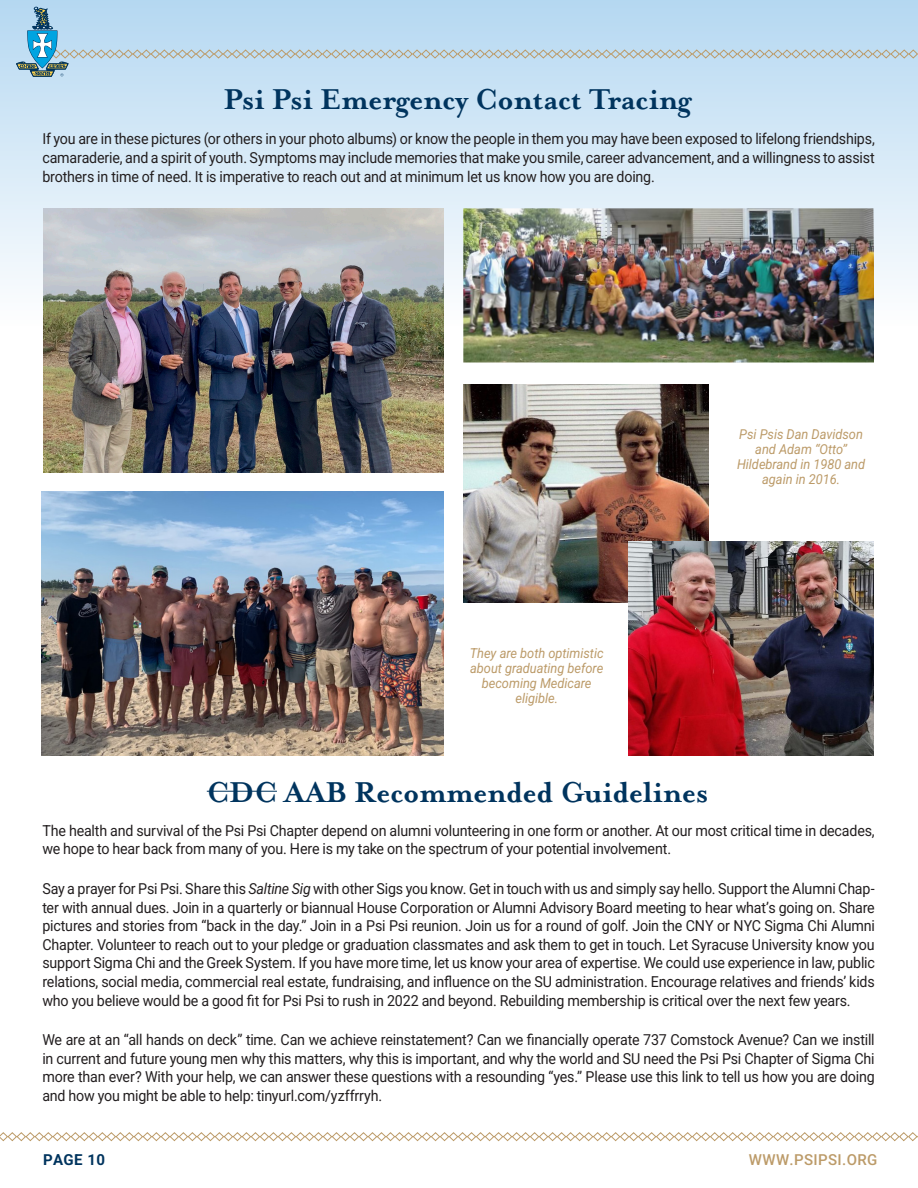
<style>
.page{position:relative;width:918px;height:1188px;background:#fff}
.page>*{position:absolute;margin:0;border:0;box-sizing:border-box;transform-origin:0 0}
.Header_1{font:700 33px "Mrs Eaves OT";letter-spacing:-.01em;color:#00345e}
.Body{font:15px/18.6px "Roboto";letter-spacing:-.015em;color:#231f20;text-align:justify;scale:.95 1}
.t1{font:500 15px "Roboto";letter-spacing:.025em;color:#bc9b69}
.t2{font:700 15px "Roboto";letter-spacing:.025em;color:#00345e}
.Captions{font:italic 13.5px/15px "Roboto";color:#bc9b69;text-align:center;scale:.95 1}
.s1{font-style:italic}
</style>
<div class="page">
<div style="left:0;top:0;width:918px;height:326px;background:linear-gradient(to bottom,#b5d8f1,#fefefe)"></div>
<svg style="left:16px;top:7px;width:902px;height:70px;background:#bad8ec"></svg>
<svg style="left:0;top:1132px;width:918px;height:10px"></svg>
<img style="left:43px;top:208px;width:401px;height:264px">
<img style="left:463px;top:208px;width:411px;height:155px">
<img style="left:41px;top:491px;width:403px;height:264px">
<hr style="left:207px;top:791px;width:70px;height:1px;background:#00345e">
<img style="left:463px;top:384px;width:246px;height:219px">
<img style="left:629px;top:541px;width:245px;height:214px">
<p class="Header_1" style="left:224px;top:80px;width:470px">Psi Psi Emergency Contact Tracing</p>
<p class="Body" style="left:42px;top:129px;width:878px">If you are in these pictures (or others in your photo albums) or know the people in them you may have been exposed to lifelong friendships, camaraderie, and a spirit of youth. Symptoms may include memories that make you smile, career advancement, and a willingness to assist brothers in time of need. It is imperative to reach out and at minimum let us know how you are doing.</p>
<p class="Captions" style="left:470px;top:646px;width:142px">They are both optimistic about graduating before becoming Medicare eligible.</p>
<p class="Captions" style="left:739px;top:427px;width:132px">Psi Psis Dan Davidson and Adam “Otto”</p>
<p class="Captions" style="left:737px;top:457px;width:136px">Hildebrand in 1980 and again in 2016.</p>
<p class="Header_1" style="left:207px;top:773px;width:503px">CDC AAB Recommended Guidelines</p>
<p class="Body" style="left:42px;top:821px;width:878px">The health and survival of the Psi Psi Chapter depend on alumni volunteering in one form or another. At our most critical time in decades, we hope to hear back from many of you. Here is my take on the spectrum of your potential involvement.</p>
<p class="Body" style="left:42px;top:879px;width:878px">Say a prayer for Psi Psi. Share this <span class="s1">Saltine Sig</span> with other Sigs you know. Get in touch with us and simply say hello. Support the Alumni Chap&shy;ter with annual dues. Join in a quarterly or biannual House Corporation or Alumni Advisory Board meeting to hear what’s going on. Share pictures and stories from “back in the day.” Join in a Psi Psi reunion. Join us for a round of golf. Join the CNY or NYC Sigma Chi Alumni Chapter. Volunteer to reach out to your pledge or graduation classmates and ask them to get in touch. Let Syracuse University know you support Sigma Chi and the Greek System. If you have more time, let us know your area of expertise. We could use experience in law, public relations, social media, commercial real estate, fundraising, and influence on the SU administration. Encourage relatives and friends’ kids who you believe would be a good fit for Psi Psi to rush in 2022 and beyond. Rebuilding membership is critical over the next few years.</p>
<p class="Body" style="left:42px;top:1030px;width:878px">We are at an “all hands on deck” time. Can we achieve reinstatement? Can we financially operate 737 Comstock Avenue? Can we instill in current and future young men why this matters, why this is important, and why the world and SU need the Psi Psi Chapter of Sigma Chi more than ever? With your help, we can answer these questions with a resounding “yes.” Please use this link to tell us how you are doing and how you might be able to help: tinyurl.com/yzffrryh.</p>
<p class="t2" style="left:43px;top:1149px;width:63px">PAGE 10</p>
<p class="t1" style="left:749px;top:1149px;width:130px">WWW.PSIPSI.ORG</p>
</div>
